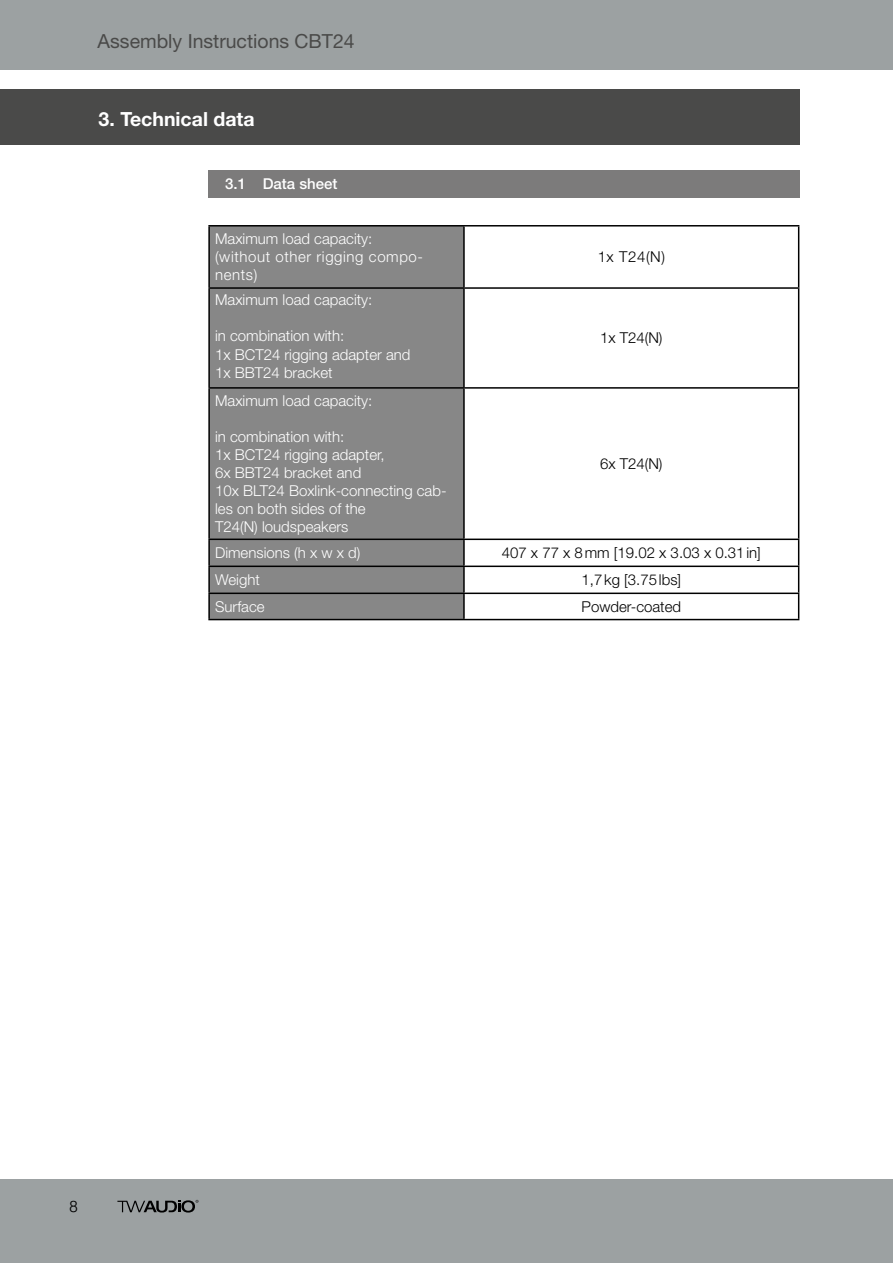
<style>
.page{position:relative;width:893px;height:1263px;background:#fff}
.page>*{position:absolute;margin:0;border:0;box-sizing:border-box;transform-origin:0 0}
.t1{font:19.5px "Helvetica Neue LT Std";color:#4a4a49}
.t2{font:700 19.5px "Helvetica Neue LT Std";color:#fff}
.t3{font:300 16.5px "Lexia";color:#000}
.t4{font:300 15px/18px "Helvetica Neue LT Std";color:#fff}
.t5{font:300 15px "Helvetica Neue LT Std";color:#000}
.t6{font:300 15px/18px "Helvetica Neue LT Std";letter-spacing:.04em;color:#fff}
.t7{font:500 15px "Helvetica Neue LT Std";color:#fff}
</style>
<div class="page">
<div style="left:0;top:0;width:893px;height:69px;background:#9ca1a2"></div>
<div style="left:0;top:1179px;width:893px;height:84px;background:#9ca1a2"></div>
<svg style="left:117px;top:1200px;width:81px;height:12px"></svg>
<div style="left:0;top:89px;width:145px;height:55px;background:#4a4a49"></div>
<div style="left:82px;top:89px;width:717px;height:55px;background:#4a4a49"></div>
<div style="left:208px;top:170px;width:591px;height:28px;background:#7c7b7b"></div>
<div style="left:210px;top:227px;width:253px;height:392px;background:#878787"></div>
<hr style="left:208px;top:225px;width:256px;height:2px;background:#000">
<hr style="left:208px;top:227px;width:2px;height:60px;background:#000">
<hr style="left:464px;top:225px;width:335px;height:2px;background:#000">
<hr style="left:463px;top:227px;width:2px;height:60px;background:#000">
<hr style="left:798px;top:227px;width:1px;height:60px;background:#000">
<hr style="left:208px;top:287px;width:256px;height:2px;background:#000">
<hr style="left:208px;top:289px;width:2px;height:98px;background:#000">
<hr style="left:464px;top:287px;width:335px;height:2px;background:#000">
<hr style="left:463px;top:289px;width:2px;height:98px;background:#000">
<hr style="left:798px;top:289px;width:1px;height:98px;background:#000">
<hr style="left:208px;top:387px;width:256px;height:2px;background:#000">
<hr style="left:208px;top:389px;width:2px;height:150px;background:#000">
<hr style="left:464px;top:387px;width:335px;height:2px;background:#000">
<hr style="left:463px;top:389px;width:2px;height:150px;background:#000">
<hr style="left:798px;top:389px;width:1px;height:150px;background:#000">
<hr style="left:208px;top:539px;width:256px;height:1px;background:#000">
<hr style="left:208px;top:540px;width:2px;height:26px;background:#000">
<hr style="left:464px;top:539px;width:335px;height:1px;background:#000">
<hr style="left:463px;top:540px;width:2px;height:26px;background:#000">
<hr style="left:208px;top:566px;width:256px;height:1px;background:#000">
<hr style="left:208px;top:567px;width:2px;height:26px;background:#000">
<hr style="left:464px;top:566px;width:335px;height:1px;background:#000">
<hr style="left:463px;top:567px;width:2px;height:26px;background:#000">
<hr style="left:208px;top:593px;width:256px;height:1px;background:#000">
<hr style="left:208px;top:594px;width:2px;height:25px;background:#000">
<hr style="left:464px;top:593px;width:335px;height:1px;background:#000">
<hr style="left:463px;top:594px;width:2px;height:25px;background:#000">
<svg style="left:798px;top:540px;width:1px;height:79px"></svg>
<hr style="left:208px;top:619px;width:256px;height:1px;background:#000">
<hr style="left:464px;top:619px;width:335px;height:1px;background:#000">
<h1 class="t1" style="left:98px;top:29px;width:259px">Assembly Instructions CBT24</h1>
<h1 class="t2" style="left:99px;top:107px;width:157px">3. Technical data</h1>
<p class="t7" style="left:225px;top:175px;width:114px">3.1 Data sheet</p>
<p class="t6" style="left:215px;top:230px;width:209px">Maximum load capacity: (without other rigging compo&shy;nents)</p>
<p class="t5" style="left:598px;top:248px;width:69px">1x T24(N)</p>
<p class="t4" style="left:215px;top:290px;width:159px">Maximum load capacity:</p>
<p class="t4" style="left:215px;top:326px;width:197px;line-height:18.6px">in combination with:<br>1x BCT24 rigging adapter and<br>1x BBT24 bracket</p>
<p class="t5" style="left:600px;top:329px;width:64px">1x T24(N)</p>
<p class="t4" style="left:215px;top:391px;width:159px">Maximum load capacity:</p>
<p class="t4" style="left:215px;top:427px;width:233px">in combination with:<br>1x BCT24 rigging adapter,<br>6x BBT24 bracket and<br>10x BLT24 Boxlink-connecting cab&shy;les on both sides of the<br>T24(N) loudspeakers</p>
<p class="t5" style="left:600px;top:454px;width:64px">6x T24(N)</p>
<p class="t4" style="left:215px;top:543px;width:147px">Dimensions (h x w x d)</p>
<p class="t5" style="left:502px;top:544px;width:261px">407 x 77 x 8mm [19.02 x 3.03 x 0.31in]</p>
<p class="t4" style="left:215px;top:570px;width:46px">Weight</p>
<p class="t5" style="left:581px;top:571px;width:101px">1,7kg [3.75lbs]</p>
<p class="t4" style="left:215px;top:597px;width:51px">Surface</p>
<p class="t5" style="left:582px;top:597px;width:101px">Powder-coated</p>
<p class="t3" style="left:69px;top:1196px;width:10px">8</p>
</div>
